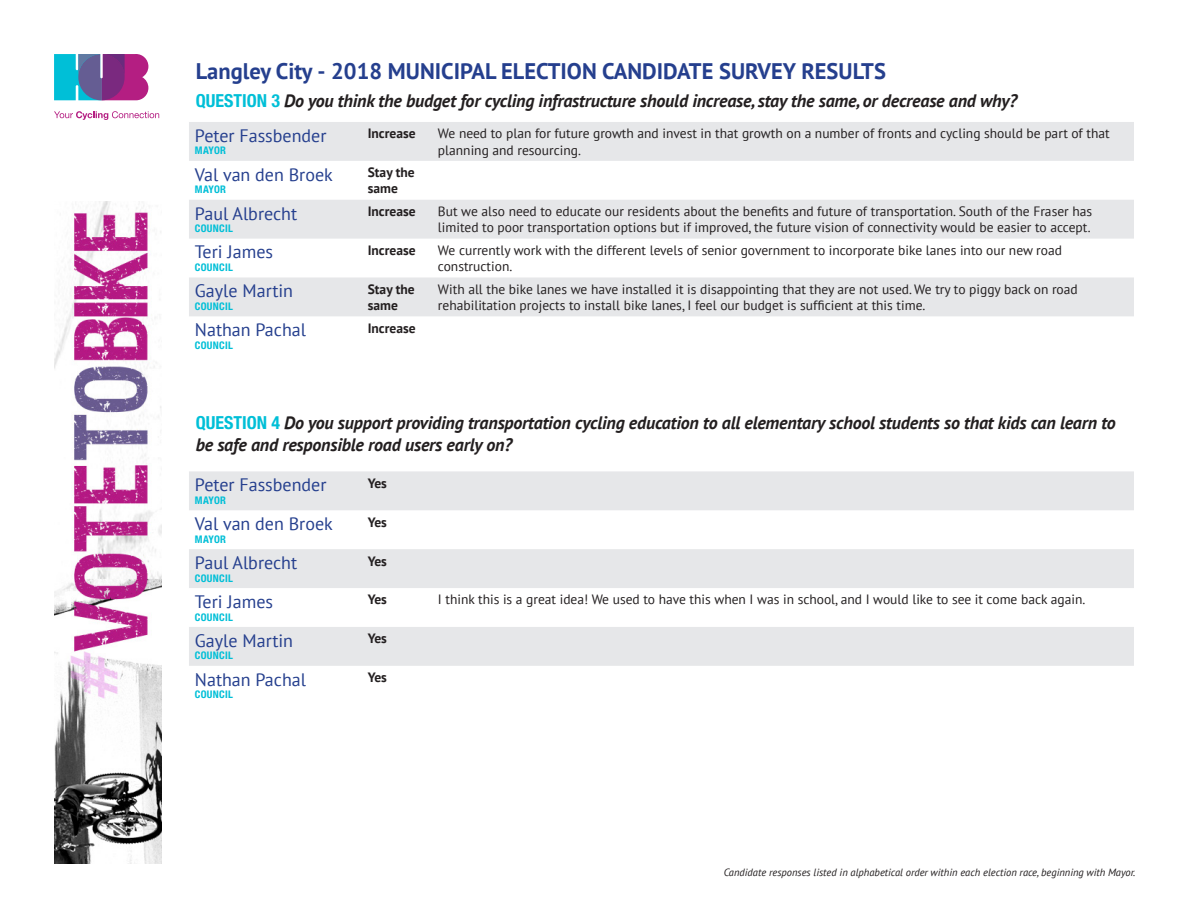
<style>
.page{position:relative;width:1188px;height:918px;background:#fff}
.page>*{position:absolute;margin:0;border:0;box-sizing:border-box;transform-origin:0 0}
.t1{font:700 22.5px "PT Sans";color:#253f8e}
.t2{font:italic 700 18px/21.6px "PT Sans";letter-spacing:-.01em;color:#231f20}
.t3{font:18px "PT Sans";color:#253f8e}
.t4{font:13.5px/16.2px "PT Sans";color:#231f20}
.t5{font:700 13.5px/16.2px "PT Sans";color:#231f20}
.t6{font:italic 10.5px "PT Sans";color:#231f20}
.t7{font:700 condensed 10.5px "Helvetica Neue LT Std";letter-spacing:.025em;color:#00bfd7}
.s1{font-family:"Helvetica Neue LT Std";font-style:normal;font-stretch:condensed;color:#00bfd7}
</style>
<div class="page">
<svg style="left:54px;top:54px;width:94px;height:46px;background:#6965a2"></svg>
<svg style="left:54px;top:111px;width:105px;height:9px"></svg>
<img style="left:54px;top:201px;width:108px;height:663px">
<svg style="left:189px;top:122px;width:945px;height:194px;fill:#e6e7e9"></svg>
<svg style="left:189px;top:471px;width:945px;height:195px;fill:#e6e7e9"></svg>
<p class="t1" style="left:196px;top:56px;width:692px">Langley City - 2018 MUNICIPAL ELECTION CANDIDATE SURVEY RESULTS</p>
<p class="t2" style="left:196px;top:89px;width:823px"><span class="s1">QUESTION 3</span> Do you think the budget for cycling infrastructure should increase,stay the same,or decrease and why?</p>
<p class="t3" style="left:195px;top:124px;width:133px">Peter Fassbender</p>
<p class="t7" style="left:195px;top:144px;width:33px">MAYOR</p>
<p class="t4" style="left:438px;top:125px;width:673px">We need to plan for future growth and invest in that growth on a number of fronts and cycling should be part of that</p>
<p class="t5" style="left:368px;top:125px;width:49px">Increase</p>
<p class="t4" style="left:438px;top:141px;width:144px">planning and resourcing.</p>
<p class="t3" style="left:195px;top:163px;width:139px">Val van den Broek</p>
<p class="t7" style="left:195px;top:183px;width:33px">MAYOR</p>
<p class="t5" style="left:368px;top:164px;width:48px">Stay the same</p>
<p class="t3" style="left:195px;top:202px;width:104px">Paul Albrecht</p>
<p class="t7" style="left:195px;top:222px;width:39px">COUNCIL</p>
<p class="t5" style="left:368px;top:203px;width:49px">Increase</p>
<p class="t4" style="left:438px;top:203px;width:656px">But we also need to educate our residents about the benefits and future of transportation. South of the Fraser has</p>
<p class="t4" style="left:438px;top:219px;width:654px">limited to poor transportation options but if improved, the future vision of connectivity would be easier to accept.</p>
<p class="t3" style="left:195px;top:241px;width:80px">Teri James</p>
<p class="t7" style="left:195px;top:261px;width:39px">COUNCIL</p>
<p class="t5" style="left:368px;top:242px;width:49px">Increase</p>
<p class="t4" style="left:438px;top:242px;width:626px">We currently work with the different levels of senior government to incorporate bike lanes into our new road</p>
<p class="t4" style="left:438px;top:258px;width:76px">construction.</p>
<p class="t3" style="left:195px;top:279px;width:100px">Gayle Martin</p>
<p class="t7" style="left:195px;top:300px;width:39px">COUNCIL</p>
<p class="t5" style="left:368px;top:281px;width:48px">Stay the same</p>
<p class="t4" style="left:438px;top:281px;width:641px">With all the bike lanes we have installed it is disappointing that they are not used. We try to piggy back on road rehabilitation projects to install bike lanes I, feel our budget is sufficient at this time.</p>
<p class="t3" style="left:195px;top:318px;width:113px">Nathan Pachal</p>
<p class="t7" style="left:195px;top:339px;width:39px">COUNCIL</p>
<p class="t5" style="left:368px;top:320px;width:49px">Increase</p>
<p class="t2" style="left:196px;top:412px;width:922px"><span class="s1">QUESTION 4</span> Do you support providing transportation cycling education to all elementary school students so that kids can learn to be safe and responsible road users early on?</p>
<p class="t3" style="left:195px;top:473px;width:133px">Peter Fassbender</p>
<p class="t7" style="left:195px;top:494px;width:33px">MAYOR</p>
<p class="t5" style="left:368px;top:475px;width:21px">Yes</p>
<p class="t3" style="left:195px;top:512px;width:139px">Val van den Broek</p>
<p class="t7" style="left:195px;top:533px;width:33px">MAYOR</p>
<p class="t5" style="left:368px;top:514px;width:21px">Yes</p>
<p class="t3" style="left:195px;top:551px;width:104px">Paul Albrecht</p>
<p class="t7" style="left:195px;top:572px;width:39px">COUNCIL</p>
<p class="t5" style="left:368px;top:553px;width:21px">Yes</p>
<p class="t3" style="left:195px;top:590px;width:80px">Teri James</p>
<p class="t7" style="left:195px;top:610px;width:39px">COUNCIL</p>
<p class="t5" style="left:368px;top:591px;width:21px">Yes</p>
<p class="t4" style="left:438px;top:591px;width:649px">I think this is a great idea! We used to have this when I was in school, and I would like to see it come back again.</p>
<p class="t3" style="left:195px;top:629px;width:100px">Gayle Martin</p>
<p class="t7" style="left:195px;top:649px;width:39px">COUNCIL</p>
<p class="t5" style="left:368px;top:630px;width:21px">Yes</p>
<p class="t3" style="left:195px;top:668px;width:113px">Nathan Pachal</p>
<p class="t7" style="left:195px;top:688px;width:39px">COUNCIL</p>
<p class="t5" style="left:368px;top:669px;width:21px">Yes</p>
<p class="t6" style="left:724px;top:866px;width:413px">Candidate responses listed in alphabetical order within each election race, beginning with Mayor.</p>
</div>
